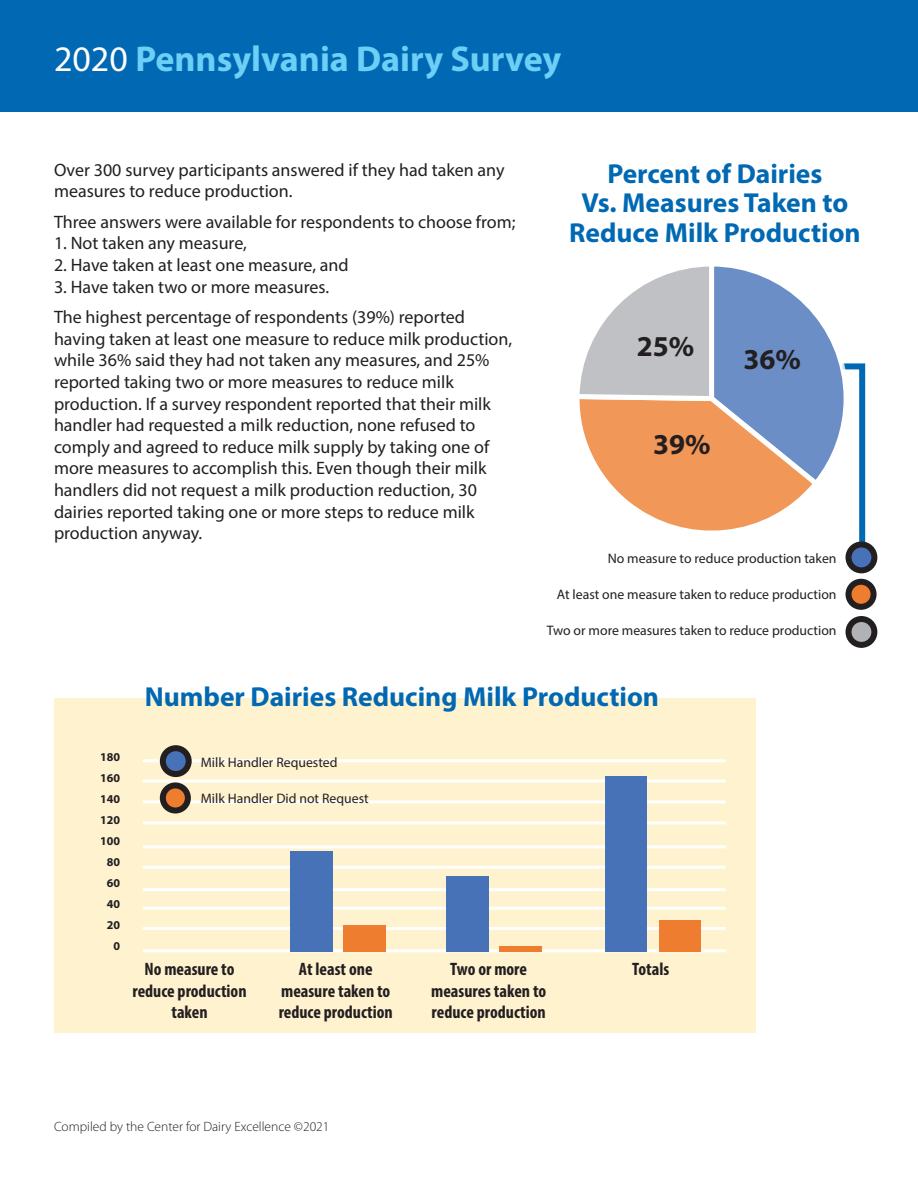
<style>
.page{position:relative;width:918px;height:1188px;background:#fff}
.page>*{position:absolute;margin:0;border:0;box-sizing:border-box;transform-origin:0 0}
.t1{font:700 36px "Myriad Pro";color:#6bcff6}
.t2{font:700 28.95px "Myriad Pro";color:#231f20}
.t3{font:700 27.6px/29.8px "Myriad Pro";color:#0168b3;text-align:center}
.t4{font:18px/21.6px "Myriad Pro";color:#231f20}
.t5{font:700 condensed 18px/21.6px "Myriad Pro";color:#231f20;text-align:center}
.t6{font:13.8px "Myriad Pro";color:#231f20}
.t7{font:300 13.5px "Myriad Pro";color:#231f20}
.t8{font:700 12px/21px "Myriad Pro";color:#231f20;text-align:right}
.s1{font-weight:400;color:#fff}
</style>
<div class="page">
<div style="left:0;top:0;width:918px;height:112px;background:#0168b3"></div>
<div style="left:849px;top:619px;width:25px;height:26px;background:#b1b2b6;border-radius:50%"></div>
<div style="left:846px;top:616px;width:31px;height:32px;border:6px solid #231f20;border-radius:50%"></div>
<svg style="left:579px;top:266px;width:287px;height:282px"></svg>
<div style="left:849px;top:582px;width:25px;height:25px;background:#ee7d2f;border-radius:50%"></div>
<div style="left:846px;top:579px;width:31px;height:31px;border:6px solid #231f20;border-radius:50%"></div>
<div style="left:849px;top:544px;width:25px;height:26px;background:#4772b8;border-radius:50%"></div>
<div style="left:846px;top:541px;width:31px;height:32px;border:6px solid #231f20;border-radius:50%"></div>
<div style="left:54px;top:698px;width:702px;height:334px;background:#fef2cf"></div>
<hr style="left:143px;top:822px;width:583px;height:3px;background:#fff">
<hr style="left:143px;top:780px;width:583px;height:3px;background:#fff">
<hr style="left:143px;top:866px;width:583px;height:3px;background:#fff">
<hr style="left:143px;top:927px;width:583px;height:3px;background:#fff">
<hr style="left:143px;top:759px;width:583px;height:3px;background:#fff">
<hr style="left:143px;top:845px;width:583px;height:3px;background:#fff">
<hr style="left:143px;top:907px;width:583px;height:3px;background:#fff">
<hr style="left:143px;top:800px;width:583px;height:3px;background:#fff">
<hr style="left:143px;top:888px;width:583px;height:3px;background:#fff">
<hr style="left:143px;top:949px;width:583px;height:3px;background:#fff">
<div style="left:605px;top:776px;width:42px;height:176px;background:#4772b8"></div>
<div style="left:446px;top:876px;width:42px;height:76px;background:#4772b8"></div>
<div style="left:291px;top:851px;width:42px;height:101px;background:#4772b8"></div>
<div style="left:659px;top:920px;width:41px;height:32px;background:#ee7d2f"></div>
<div style="left:500px;top:946px;width:42px;height:6px;background:#ee7d2f"></div>
<div style="left:344px;top:925px;width:42px;height:27px;background:#ee7d2f"></div>
<svg style="left:163px;top:785px;width:25px;height:26px"></svg>
<div style="left:160px;top:782px;width:31px;height:32px;border:6px solid #231f20;border-radius:50%"></div>
<div style="left:163px;top:748px;width:26px;height:26px;background:#4772b8;border-radius:50%"></div>
<div style="left:160px;top:745px;width:32px;height:32px;border:6px solid #231f20;border-radius:50%"></div>
<h1 class="t1" style="left:54px;top:36px;width:509px"><span class="s1">2020</span> Pennsylvania Dairy Survey</h1>
<p class="t4" style="left:54px;top:158px;width:452px">Over 300 survey participants answered if they had taken any measures to reduce production.</p>
<p class="t4" style="left:54px;top:211px;width:463px">Three answers were available for respondents to choose from;</p>
<p class="t4" style="left:54px;top:232px;width:194px">1. Not taken any measure,</p>
<p class="t4" style="left:54px;top:254px;width:296px">2. Have taken at least one measure, and</p>
<p class="t4" style="left:54px;top:271px;width:413px;line-height:30.6px">3. Have taken two or more measures.<br>The highest percentage of respondents (39%) reported</p>
<p class="t4" style="left:54px;top:328px;width:460px">having taken at least one measure to reduce milk production, while 36% said they had not taken any measures, and 25% reported taking two or more measures to reduce milk production. If a survey respondent reported that their milk handler had requested a milk reduction, none refused to comply and agreed to reduce milk supply by taking one of more measures to accomplish this. Even though their milk handlers did not request a milk production reduction, 30 dairies reported taking one or more steps to reduce milk production anyway.</p>
<h3 class="t3" style="left:569px;top:158px;width:293px">Percent of Dairies<br>Vs. Measures Taken to<br>Reduce Milk Production</h3>
<h2 class="t2" style="left:637px;top:328px;width:59px">25%</h2>
<h2 class="t2" style="left:653px;top:425px;width:59px">39%</h2>
<h2 class="t2" style="left:743px;top:340px;width:59px">36%</h2>
<p class="t6" style="left:608px;top:550px;width:230px">No measure to reduce production taken</p>
<p class="t6" style="left:557px;top:586px;width:281px">At least one measure taken to reduce production</p>
<p class="t6" style="left:547px;top:622px;width:291px">Two or more measures taken to reduce production</p>
<h3 class="t3" style="left:145px;top:681px;width:516px">Number Dairies Reducing Milk Production</h3>
<p class="t8" style="left:100px;top:746px;width:21px">180<br>160<br>140<br>120<br>100<br>80<br>60<br>40<br>20<br>0</p>
<p class="t6" style="left:201px;top:754px;width:138px">Milk Handler Requested</p>
<p class="t6" style="left:201px;top:790px;width:170px">Milk Handler Did not Request</p>
<p class="t5" style="left:132px;top:958px;width:116px">No measure to reduce production taken</p>
<p class="t5" style="left:279px;top:958px;width:116px">At least one measure taken to reduce production</p>
<p class="t5" style="left:431px;top:958px;width:117px">Two or more measures taken to reduce production</p>
<p class="t5" style="left:632px;top:958px;width:39px">Totals</p>
<p class="t7" style="left:54px;top:1119px;width:277px">Compiled by the Center for Dairy Excellence ©2021</p>
</div>
